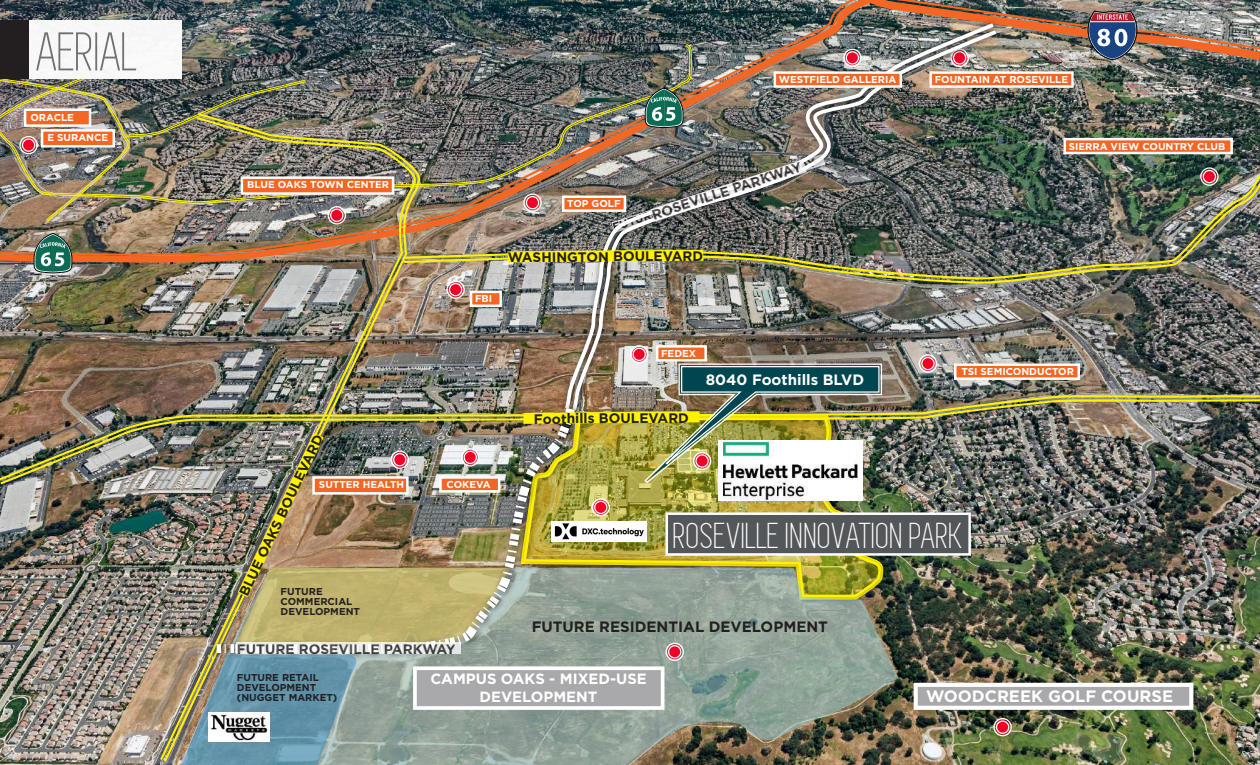
<style>
.page{position:relative;width:1260px;height:765px;background:#fff}
.page>*{position:absolute;margin:0;border:0;box-sizing:border-box;transform-origin:0 0}
.t1{font:56.25px "Simplifica";color:#717271}
.t2{font:37.5px "Simplifica";letter-spacing:.01em;color:#fff}
.t3{font:700 16.5px "Gotham";color:#fff}
.t4{font:700 15px "Gotham";color:#231f20}
.t5{font:700 15px "Gotham";color:#fff}
.t6{font:700 14.88px/17.8px "Gotham";color:#fff;text-align:center}
.t7{font:700 13.75px "Gotham";color:#231f20}
.t8{font:700 11.25px "Gotham";color:#231f20}
.t9{font:700 10px/20.6px "Gotham";color:#fff}
.t10{font:700 10px/10px "Gotham";color:#231f20}
</style>
<div class="page">
<img style="left:0;top:63px;width:1260px;height:702px">
<svg style="left:448px;top:282px;width:15px;height:15px"></svg>
<div style="left:446px;top:280px;width:19px;height:19px;border:1px solid #fff;border-radius:50%"></div>
<div style="left:449px;top:283px;width:13px;height:13px;border:1px solid #fff;border-radius:50%"></div>
<svg style="left:1202px;top:169px;width:15px;height:15px"></svg>
<div style="left:1200px;top:167px;width:19px;height:19px;border:1px solid #fff;border-radius:50%"></div>
<div style="left:1203px;top:170px;width:13px;height:13px;border:1px solid #fff;border-radius:50%"></div>
<svg style="left:995px;top:720px;width:15px;height:15px"></svg>
<div style="left:993px;top:718px;width:19px;height:18px;border:1px solid #fff;border-radius:50%"></div>
<div style="left:996px;top:720px;width:13px;height:14px;border:1px solid #fff;border-radius:50%"></div>
<div style="left:666px;top:512px;width:305px;height:44px;background:#54575a;border:2px solid #fff"></div>
<div style="left:914px;top:683px;width:279px;height:27px;background:#a9a8aa;border:4px solid #fff"></div>
<div style="left:954px;top:364px;width:126px;height:16px;background:#f36624;border:2px solid #fff"></div>
<div style="left:1063px;top:138px;width:170px;height:16px;background:#f36624;border:2px solid #fff"></div>
<div style="left:929px;top:71px;width:145px;height:17px;background:#f36624;border:2px solid #fff"></div>
<div style="left:470px;top:291px;width:32px;height:16px;background:#f36624;border:2px solid #fff"></div>
<img style="left:0;top:398px;width:1260px;height:88px">
<img style="left:0;top:0;width:740px;height:261px">
<img style="left:162px;top:204px;width:258px;height:159px">
<img style="left:0;top:0;width:691px;height:43px">
<img style="left:182px;top:43px;width:378px;height:161px">
<div style="left:241px;top:176px;width:153px;height:19px;background:#f36624;border:2px solid #fff"></div>
<svg style="left:33px;top:233px;width:40px;height:41px;background:#5c8879"></svg>
<img style="left:740px;top:0;width:520px;height:63px">
<img style="left:0;top:78px;width:307px;height:145px">
<img style="left:401px;top:175px;width:859px;height:110px">
<img style="left:883px;top:568px;width:15px;height:197px">
<img style="left:562px;top:20px;width:436px;height:343px">
<img style="left:570px;top:27px;width:431px;height:387px">
<div style="left:774px;top:71px;width:128px;height:17px;background:#f36624;border:2px solid #fff"></div>
<svg style="left:508px;top:250px;width:195px;height:12px;background:#f4e70b"></svg>
<img style="left:611px;top:154px;width:215px;height:79px">
<img style="left:109px;top:363px;width:774px;height:402px">
<img style="left:209px;top:713px;width:61px;height:29px">
<div style="left:29px;top:20px;width:153px;height:58px;background:#f8f8f8"></div>
<div style="left:0;top:20px;width:29px;height:59px;background:#231f20"></div>
<h1 class="t1" style="left:37px;top:23px;width:102px">AERIAL</h1>
<p class="t9" style="left:47px;top:107px;width:62px;text-indent:-17px">ORACLE<br>E SURANCE</p>
<p class="t9" style="left:779px;top:69px;width:119px">WESTFIELD GALLERIA</p>
<p class="t9" style="left:935px;top:69px;width:135px">FOUNTAIN AT ROSEVILLE</p>
<p class="t9" style="left:247px;top:175px;width:143px">BLUE OAKS TOWN CENTER</p>
<p class="t9" style="left:475px;top:288px;width:19px">FBI</p>
<p class="t8" style="left:611px;top:220px;width:215px;rotate:-18deg">FUTURE EAST ROSEVILLE PARKWAY</p>
<h3 class="t7" style="left:649px;top:206px;width:158px;rotate:-18deg">ROSEVILLE PARKWAY</h3>
<p class="t9" style="left:567px;top:193px;width:55px">TOP GOLF</p>
<h3 class="t7" style="left:507px;top:249px;width:197px;rotate:-1deg">WASHINGTON BOULEVARD</h3>
<p class="t9" style="left:1069px;top:136px;width:158px">SIERRA VIEW COUNTRY CLUB</p>
<h3 class="t7" style="left:236px;top:592px;width:178px;rotate:-65deg">BLUE OAKS BOULEVARD</h3>
<p class="t9" style="left:319px;top:474px;width:87px">SUTTER HEALTH</p>
<p class="t9" style="left:447px;top:474px;width:46px">COKEVA</p>
<p class="t10" style="left:281px;top:586px;width:81px">FUTURE<br>COMMERCIAL<br>DEVELOPMENT</p>
<h3 class="t7" style="left:237px;top:640px;width:220px">FUTURE ROSEVILLE PARKWAY</h3>
<p class="t9" style="left:661px;top:343px;width:37px">FEDEX</p>
<h3 class="t5" style="left:706px;top:369px;width:160px">8040 Foothills BLVD</h3>
<h3 class="t7" style="left:534px;top:410px;width:157px;rotate:-1deg">Foothills BOULEVARD</h3>
<p class="t9" style="left:962px;top:361px;width:114px">TSI SEMICONDUCTOR</p>
<h2 class="t2" style="left:674px;top:517px;width:291px">ROSEVILLE INNOVATION PARK</h2>
<h3 class="t4" style="left:532px;top:616px;width:298px">FUTURE RESIDENTIAL DEVELOPMENT</h3>
<p class="t10" style="left:237px;top:673px;width:102px">FUTURE RETAIL<br>DEVELOPMENT (NUGGET MARKET)</p>
<h3 class="t6" style="left:430px;top:670px;width:218px">CAMPUS OAKS - MIXED-USE<br>DEVELOPMENT</h3>
<h3 class="t3" style="left:926px;top:685px;width:249px">WOODCREEK GOLF COURSE</h3>
</div>
